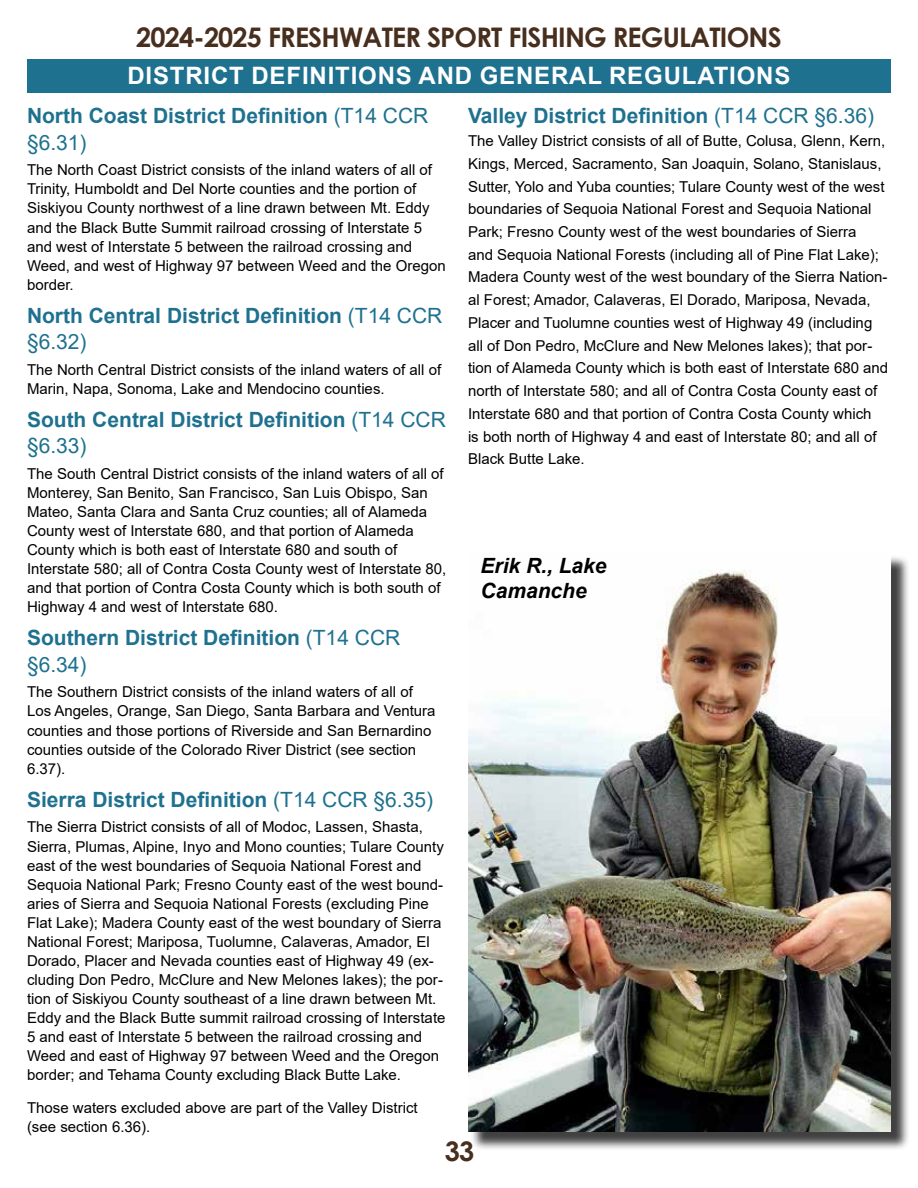
<style>
.page{position:relative;width:918px;height:1188px;background:#fff}
.page>*{position:absolute;margin:0;border:0;box-sizing:border-box;transform-origin:0 0}
.t1{font:700 27px "Century Gothic";letter-spacing:-.03em;color:#472e1d}
.t2{font:700 24px "Arial";letter-spacing:.035em;color:#fff}
.Sub_Header{font:700 21px/26.2px "Arial";color:#1e718f}
.Text{font:700 21px "Arial";color:#1e718f}
.Sub_Header-2{font:italic 700 21px/25.2px "Arial";color:#000}
.Text-2{font:15px/19px "Arial";color:#000}
.Sub_Header-3{font:15px/19px "Arial";color:#000}
.s1{font-weight:400}
</style>
<div class="page">
<div style="left:27px;top:59px;width:864px;height:34px;background:#1e718f"></div>
<div style="left:470px;top:555px;width:440px;height:595px;background:#000;opacity:.75"></div>
<img style="left:468px;top:555px;width:423px;height:577px">
<h1 class="t1" style="left:136px;top:17px;width:647px">2024-2025 FRESHWATER SPORT FISHING REGULATIONS</h1>
<p class="t2" style="left:127px;top:58px;width:665px">DISTRICT DEFINITIONS AND GENERAL REGULATIONS</p>
<p class="Sub_Header" style="left:27px;top:103px;width:403px">North Coast District Definition <span class="s1">(T14 CCR §6.31)</span></p>
<p class="Sub_Header-3" style="left:27px;top:160px;width:420px">The North Coast District consists of the inland waters of all of Trinity, Humboldt and Del Norte counties and the portion of Siskiyou County northwest of a line drawn between Mt. Eddy and the Black Butte Summit railroad crossing of Interstate 5 and west of Interstate 5 between the railroad crossing and Weed, and west of Highway 97 between Weed and the Oregon border.</p>
<p class="Sub_Header" style="left:27px;top:302px;width:417px">North Central District Definition <span class="s1">(T14 CCR §6.32)</span></p>
<p class="Sub_Header-3" style="left:27px;top:360px;width:416px">The North Central District consists of the inland waters of all of<br>Marin, Napa, Sonoma, Lake and Mendocino counties.</p>
<p class="Sub_Header" style="left:27px;top:407px;width:420px">South Central District Definition <span class="s1">(T14 CCR §6.33)</span></p>
<p class="Sub_Header-3" style="left:27px;top:464px;width:421px">The South Central District consists of the inland waters of all of Monterey, San Benito, San Francisco, San Luis Obispo, San Mateo, Santa Clara and Santa Cruz counties; all of Alameda County west of Interstate 680, and that portion of Alameda County which is both east of Interstate 680 and south of Interstate 580; all of Contra Costa County west of Interstate 80, and that portion of Contra Costa County which is both south of Highway 4 and west of Interstate 680.</p>
<p class="Sub_Header" style="left:27px;top:625px;width:375px">Southern District Definition <span class="s1">(T14 CCR §6.34)</span></p>
<p class="Sub_Header-3" style="left:27px;top:683px;width:410px">The Southern District consists of the inland waters of all of Los Angeles, Orange, San Diego, Santa Barbara and Ventura counties and those portions of Riverside and San Bernardino counties outside of the Colorado River District (see section 6.37).</p>
<p class="Sub_Header" style="left:27px;top:786px;width:408px">Sierra District Definition <span class="s1">(T14 CCR §6.35)</span></p>
<p class="Text-2" style="left:27px;top:818px;width:420px">The Sierra District consists of all of Modoc, Lassen, Shasta, Sierra, Plumas, Alpine, Inyo and Mono counties; Tulare County east of the west boundaries of Sequoia National Forest and Sequoia National Park; Fresno County east of the west bound&shy;aries of Sierra and Sequoia National Forests (excluding Pine Flat Lake); Madera County east of the west boundary of Sierra National Forest; Mariposa, Tuolumne, Calaveras, Amador, El Dorado, Placer and Nevada counties east of Highway 49 (ex&shy;cluding Don Pedro, McClure and New Melones lakes); the por&shy;tion of Siskiyou County southeast of a line drawn between Mt.<br>Eddy and the Black Butte summit railroad crossing of Interstate 5 and east of Interstate 5 between the railroad crossing and Weed and east of Highway 97 between Weed and the Oregon border; and Tehama County excluding Black Butte Lake.</p>
<p class="Text-2" style="left:27px;top:1098px;width:392px">Those waters excluded above are part of the Valley District (see section 6.36).</p>
<p class="Text" style="left:468px;top:101px;width:408px">Valley District Definition <span class="s1">(T14 CCR §6.36)</span></p>
<p class="Text-2" style="left:468px;top:129px;width:422px;line-height:22.8px">The Valley District consists of all of Butte, Colusa, Glenn, Kern, Kings, Merced, Sacramento, San Joaquin, Solano, Stanislaus, Sutter, Yolo and Yuba counties; Tulare County west of the west boundaries of Sequoia National Forest and Sequoia National Park; Fresno County west of the west boundaries of Sierra<br>and Sequoia National Forests (including all of Pine Flat Lake); Madera County west of the west boundary of the Sierra Nation&shy;al Forest; Amador, Calaveras, El Dorado, Mariposa, Nevada, Placer and Tuolumne counties west of Highway 49 (including all of Don Pedro, McClure and New Melones lakes); that por&shy;tion of Alameda County which is both east of Interstate 680 and north of Interstate 580; and all of Contra Costa County east of Interstate 680 and that portion of Contra Costa County which<br>is both north of Highway 4 and east of Interstate 80; and all of Black Butte Lake.</p>
<p class="Sub_Header-2" style="left:481px;top:553px;width:128px">Erik R., Lake<br>Camanche</p>
<h1 class="t1" style="left:445px;top:1131px;width:31px">33</h1>
</div>
